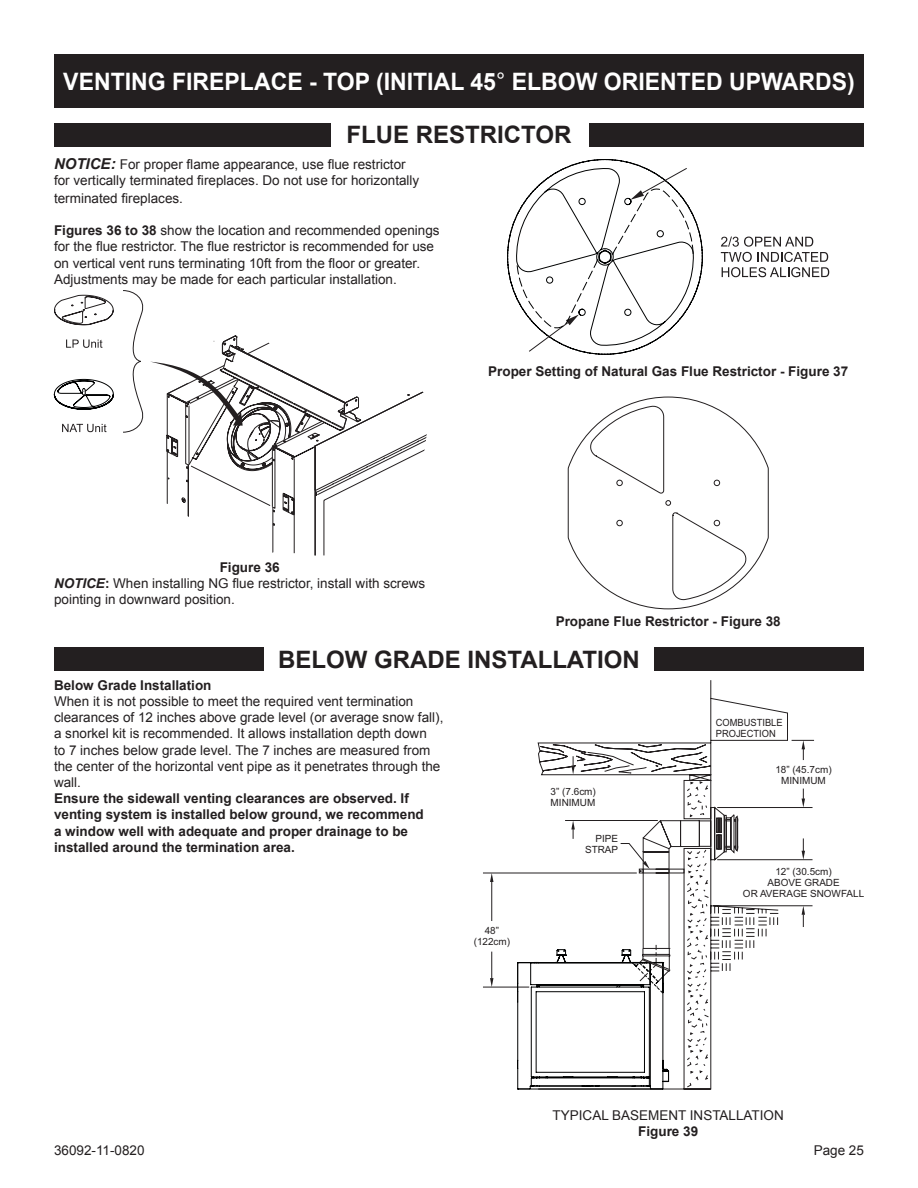
<style>
.page{position:relative;width:918px;height:1188px;background:#fff}
.page>*{position:absolute;margin:0;border:0;box-sizing:border-box;transform-origin:0 0}
.t1{font:700 24px "Arial";color:#fff;scale:.96 1}
.t2{font:700 24px "Arial";color:#231f20}
.t3{font:13.5px/16.2px "Arial";color:#231f20}
.t4{font:700 13.5px/16.2px "Arial";color:#231f20}
.t5{font:9.9px/11.1px "Arial";color:#231f20;text-align:center}
.t6{font:9.9px/11.1px "Arial";color:#231f20;scale:.94 1}
.s1{font-weight:400}
.s2{font-weight:700;font-style:italic;font-size:15px}
.s3{font-weight:700}
.s4{font-weight:700;font-style:italic}
</style>
<div class="page">
<div style="left:54px;top:124px;width:276px;height:23px;background:#231f20"></div>
<div style="left:590px;top:123px;width:274px;height:23px;background:#231f20"></div>
<div style="left:54px;top:648px;width:210px;height:23px;background:#231f20"></div>
<div style="left:654px;top:647px;width:210px;height:23px;background:#231f20"></div>
<div style="left:54px;top:54px;width:810px;height:54px;background:#231f20"></div>
<svg style="left:483px;top:680px;width:331px;height:409px"></svg>
<svg style="left:802px;top:838px;width:3px;height:22px"></svg>
<svg style="left:802px;top:906px;width:3px;height:21px"></svg>
<svg style="left:802px;top:789px;width:3px;height:18px"></svg>
<svg style="left:802px;top:740px;width:3px;height:20px"></svg>
<svg style="left:571px;top:756px;width:4px;height:18px"></svg>
<svg style="left:571px;top:821px;width:4px;height:18px"></svg>
<svg style="left:687px;top:1071px;width:21px;height:16px"></svg>
<svg style="left:490px;top:952px;width:3px;height:35px"></svg>
<hr style="left:491px;top:882px;width:1px;height:39px;background:#231f20">
<svg style="left:490px;top:873px;width:3px;height:9px"></svg>
<svg style="left:620px;top:820px;width:64px;height:53px"></svg>
<svg style="left:517px;top:945px;width:153px;height:144px"></svg>
<svg style="left:54px;top:290px;width:373px;height:266px"></svg>
<svg style="left:721px;top:237px;width:108px;height:40px"></svg>
<svg style="left:507px;top:159px;width:196px;height:196px"></svg>
<svg style="left:567px;top:396px;width:202px;height:214px"></svg>
<h1 class="t1" style="left:63px;top:65px;width:826px">VENTING FIREPLACE - TOP (INITIAL 45<span class="s1">°</span> ELBOW ORIENTED UPWARDS)</h1>
<h1 class="t2" style="left:347px;top:119px;width:226px">FLUE RESTRICTOR</h1>
<p class="t3" style="left:54px;top:156px;width:367px"><span class="s2">NOTICE:</span> For proper flame appearance, use flue restrictor for vertically terminated fireplaces. Do not use for horizontally</p>
<p class="t3" style="left:54px;top:190px;width:131px">terminated fireplaces.</p>
<p class="t3" style="left:54px;top:223px;width:387px"><span class="s3">Figures 36 to 38</span> show the location and recommended openings for the flue restrictor. The flue restrictor is recommended for use on vertical vent runs terminating 10ft from the floor or greater.<br>Adjustments may be made for each particular installation.</p>
<p class="t4" style="left:488px;top:363px;width:362px">Proper Setting of Natural Gas Flue Restrictor - Figure 37</p>
<p class="t3" style="left:54px;top:559px;width:373px;text-indent:166px"><span class="s3">Figure 36<br></span><span class="s4">NOTICE</span><span class="s3">:</span> When installing NG flue restrictor, install with screws pointing in downward position.</p>
<p class="t4" style="left:556px;top:614px;width:227px">Propane Flue Restrictor - Figure 38</p>
<h1 class="t2" style="left:278px;top:644px;width:363px">BELOW GRADE INSTALLATION</h1>
<p class="t4" style="left:54px;top:677px;width:159px">Below Grade Installation</p>
<p class="t3" style="left:54px;top:693px;width:391px">When it is not possible to meet the required vent termination clearances of 12 inches above grade level (or average snow fall), a snorkel kit is recommended. It allows installation depth down<br>to 7 inches below grade level. The 7 inches are measured from the center of the horizontal vent pipe as it penetrates through the wall.</p>
<p class="t4" style="left:54px;top:791px;width:371px">Ensure the sidewall venting clearances are observed. If venting system is installed below ground, we recommend a window well with adequate and proper drainage to be installed around the termination area.</p>
<p class="t5" style="left:551px;top:787px;width:47px;text-align:left">3” (7.6cm)<br>MINIMUM</p>
<p class="t5" style="left:585px;top:834px;width:35px;text-align:right">PIPE<br>STRAP</p>
<p class="t5" style="left:474px;top:926px;width:38px">48” (122cm)</p>
<p class="t6" style="left:716px;top:718px;width:73px">COMBUSTIBLE<br>PROJECTION</p>
<p class="t5" style="left:775px;top:765px;width:58px">18” (45.7cm)<br>MINIMUM</p>
<p class="t5" style="left:743px;top:867px;width:123px">12” (30.5cm)<br>ABOVE GRADE<br>OR AVERAGE SNOWFALL</p>
<p class="t3" style="left:553px;top:1107px;width:233px">TYPICAL BASEMENT INSTALLATION</p>
<p class="t4" style="left:638px;top:1124px;width:62px">Figure 39</p>
<p class="t3" style="left:54px;top:1143px;width:92px">36092-11-0820</p>
<p class="t3" style="left:814px;top:1143px;width:52px">Page 25</p>
</div>
